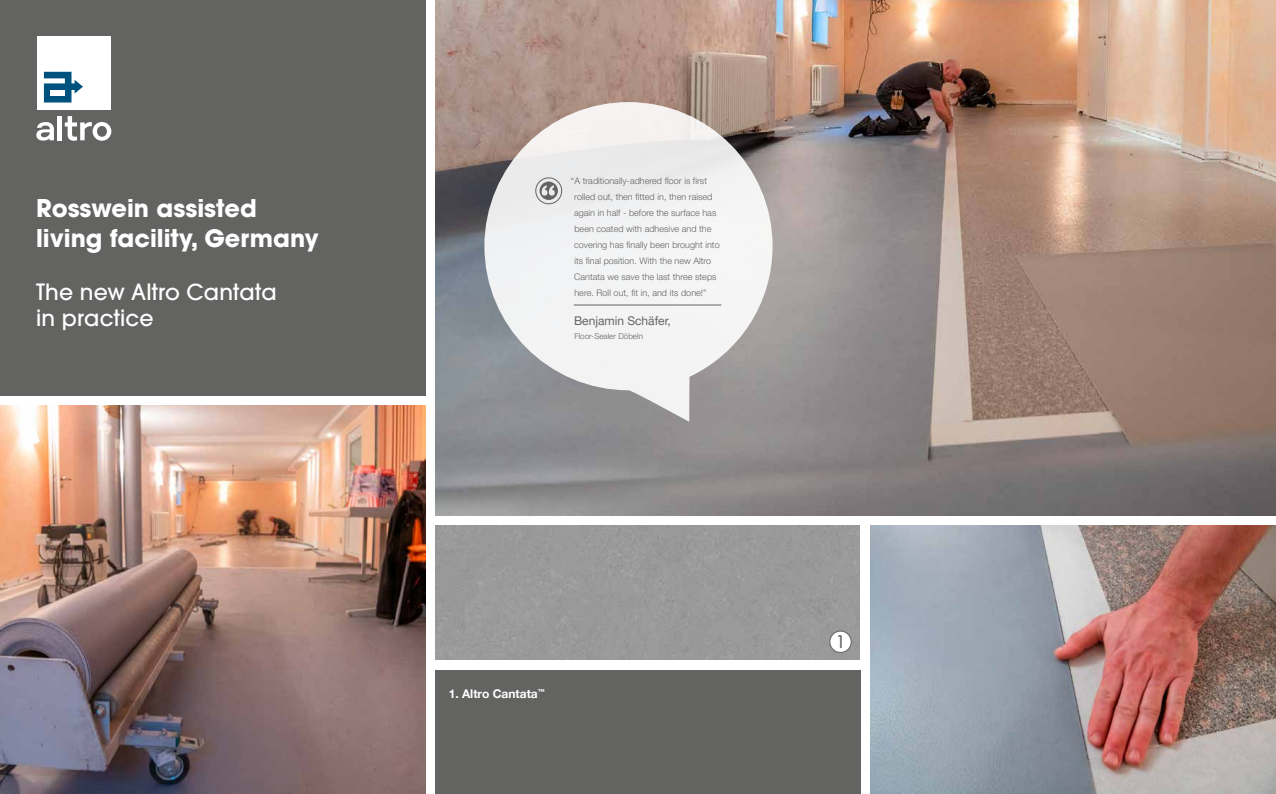
<style>
.page{position:relative;width:1276px;height:794px;background:#fff}
.page>*{position:absolute;margin:0;border:0;box-sizing:border-box;transform-origin:0 0}
.t1{font:700 24px/30px "Avant Garde";color:#fff}
.t2{font:500 22px/26px "Avant Garde";letter-spacing:.01em;color:#fff}
.t3{font:500 17px "Avant Garde";color:#6f6f6e}
.t4{font:12px "Helvetica Neue LT Pro";color:#636362}
.t5{font:700 12px "Helvetica Neue LT Pro";color:#fff}
.t6{font:300 9px/16px "Helvetica Neue LT Pro";letter-spacing:.005em;color:#636362}
.t7{font:300 8px "Helvetica Neue LT Pro";letter-spacing:.005em;color:#636362}
</style>
<div class="page">
<div style="left:829px;top:630px;width:23px;height:23px;border:1px solid #6f6f6e;border-radius:50%"></div>
<img style="left:870px;top:525px;width:406px;height:269px">
<img style="left:0;top:405px;width:425px;height:389px">
<img style="left:435px;top:0;width:841px;height:515px">
<div style="left:0;top:0;width:425px;height:395px;background:#636362"></div>
<div style="left:435px;top:670px;width:425px;height:124px;background:#636362"></div>
<div style="left:57px;top:116px;width:5px;height:24px;background:#fff"></div>
<svg style="left:36px;top:122px;width:18px;height:19px"></svg>
<svg style="left:65px;top:116px;width:46px;height:25px"></svg>
<div style="left:37px;top:36px;width:74px;height:74px;background:#fff"></div>
<svg style="left:44px;top:72px;width:39px;height:30px"></svg>
<div style="left:51px;top:90px;width:14px;height:6px;background:#fff"></div>
<svg style="left:484px;top:102px;width:288px;height:320px;fill:#f2f2f2"></svg>
<div style="left:535px;top:178px;width:27px;height:26px;border:1px solid #636362;border-radius:50%"></div>
<svg style="left:539px;top:182px;width:19px;height:18px"></svg>
<hr style="left:574px;top:305px;width:147px;height:1px;background:#636362">
<h1 class="t1" style="left:36px;top:193px;width:284px">Rosswein assisted living facility, Germany</h1>
<h2 class="t2" style="left:36px;top:279px;width:242px">The new Altro Cantata in practice</h2>
<p class="t6" style="left:574px;top:173px;width:147px;text-indent:-3px">“A traditionally-adhered floor is first rolled out, then fitted in, then raised again in half - before the surface has been coated with adhesive and the covering has finally been brought into its final position. With the new Altro Cantata we save the last three steps here. Roll out, fit in, and its done!”</p>
<h3 class="t4" style="left:574px;top:313px;width:98px">Benjamin Schäfer,</h3>
<p class="t7" style="left:574px;top:331px;width:70px">Floor-Sealer Döbeln</p>
<h3 class="t5" style="left:449px;top:686px;width:98px">1. Altro Cantata<sup>™</sup></h3>
<h3 class="t3" style="left:836px;top:631px;width:11px">1</h3>
</div>
